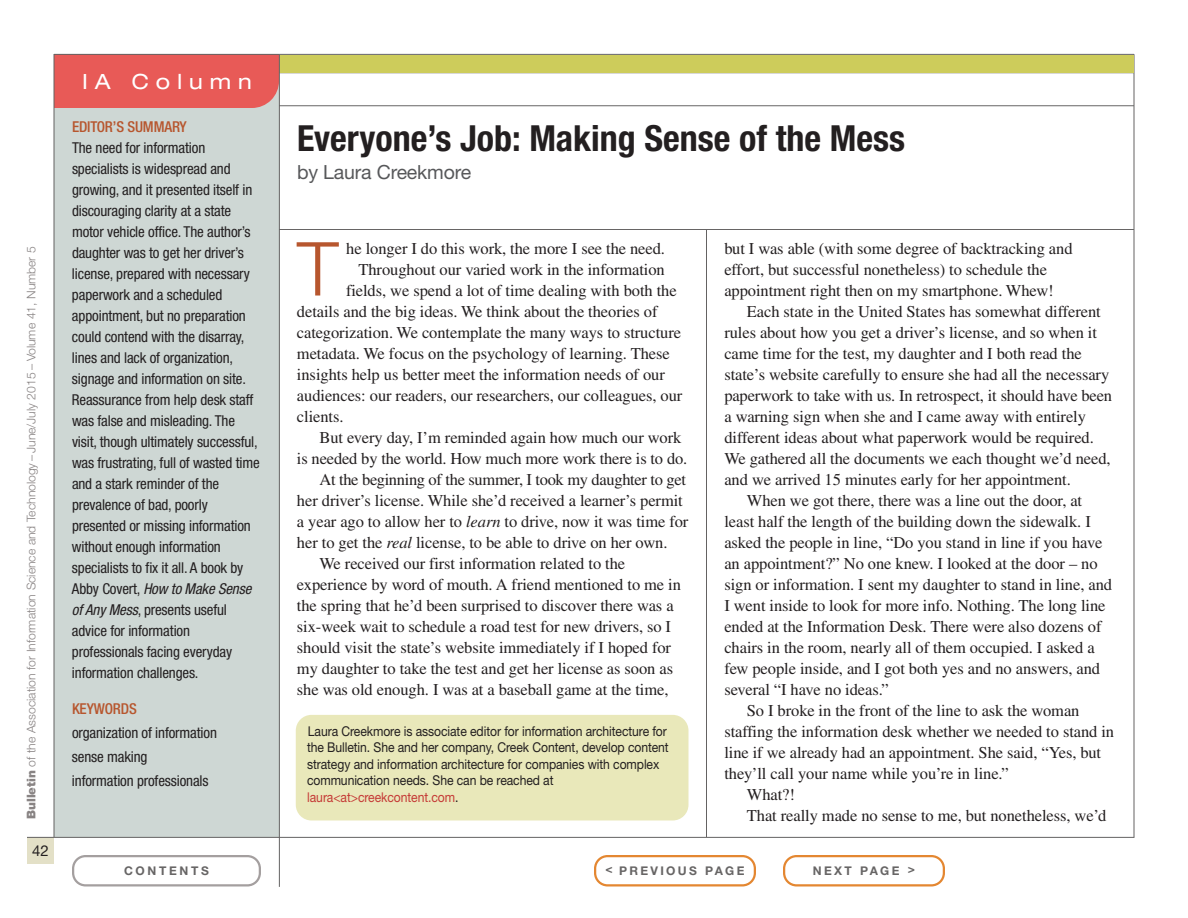
<style>
.page{position:relative;width:1188px;height:918px;background:#fff}
.page>*{position:absolute;margin:0;border:0;box-sizing:border-box;transform-origin:0 0}
.t1{font:300 74.55px "Helvetica Neue LT Std";color:#b7562e}
.t2{font:700 condensed 36px "Helvetica Neue LT Std";color:#231f20}
.t3{font:expanded 21px "Helvetica Neue LT Std";letter-spacing:.335em;color:#fff}
.t4{font:19.5px "Helvetica Neue LT Std";letter-spacing:-.01em;color:#57585a}
.t5{font:16.5px/21px "Times LT Std";letter-spacing:-.005em;color:#231f20}
.t6{font:condensed 15px/21px "Helvetica Neue LT Std";letter-spacing:-.01em;color:#231f20}
.t7{font:500 condensed 15px "Helvetica Neue LT Std";letter-spacing:-.01em;color:#b7562e}
.t8{font:15px "Helvetica Neue LT Std";color:#231f20}
.t9{font:13.5px/16.5px "Helvetica Neue LT Std";letter-spacing:-.005em;color:#231f20;scale:.9 1}
.t10{font:300 12px "Helvetica Neue LT Std";letter-spacing:-.005em;color:#888383}
.t11{font:700 12px "Helvetica Neue LT Std";letter-spacing:.195em;color:#676565}
.t12{font:700 12px "Helvetica Neue LT Std";letter-spacing:.22em;color:#676565}
.s1{font-weight:900}
.s2{font-style:italic}
.s3{color:#c53a36}
</style>
<div class="page">
<div style="left:54px;top:54px;width:225px;height:783px;background:#ced7d4"></div>
<div style="left:27px;top:837px;width:27px;height:27px;background:#e3e0c7"></div>
<svg style="left:72px;top:855px;width:189px;height:31px"></svg>
<svg style="left:783px;top:855px;width:162px;height:31px"></svg>
<svg style="left:594px;top:855px;width:162px;height:31px"></svg>
<hr style="left:27px;top:837px;width:1107px;height:1px;background:#646262">
<hr style="left:706px;top:230px;width:1px;height:607px;background:#646262">
<hr style="left:1134px;top:54px;width:1px;height:783px;background:#646262">
<hr style="left:279px;top:105px;width:855px;height:1px;background:#676565">
<hr style="left:279px;top:229px;width:855px;height:1px;background:#676565">
<div style="left:296px;top:715px;width:393px;height:105px;background:#e9e8ba;border-radius:16px"></div>
<div style="left:54px;top:55px;width:1080px;height:18px;background:#cdcc5b"></div>
<div style="left:55px;top:55px;width:224px;height:53px;background:#e85a57"></div>
<hr style="left:54px;top:54px;width:1px;height:783px;background:#646262">
<hr style="left:54px;top:54px;width:1080px;height:1px;background:#646262">
<hr style="left:279px;top:54px;width:1px;height:833px;background:#646262">
<p class="t10" style="left:27px;top:819px;width:574px;rotate:-90deg"><span class="s1">Bulletin</span> of the Association for Information Science and Technology – June/July 2015 – Volume 41, Number 5</p>
<p class="t8" style="left:32px;top:845px;width:18px">42</p>
<p class="t3" style="left:82px;top:74px;width:171px">IA Column</p>
<p class="t7" style="left:72px;top:121px;width:116px">EDITOR’S SUMMARY</p>
<p class="t6" style="left:72px;top:139px;width:189px">The need for information specialists is widespread and growing, and it presented itself in discouraging clarity at a state motor vehicle office. The author’s daughter was to get her driver’s license, prepared with necessary paperwork and a scheduled appointment, but no preparation could contend with the disarray, lines and lack of organization, signage and information on site.<br>Reassurance from help desk staff was false and misleading. The visit, though ultimately successful, was frustrating, full of wasted time and a stark reminder of the prevalence of bad, poorly presented or missing information without enough information specialists to fix it all. A book by<br>Abby Covert, <span class="s2">How to Make Sense of Any Mess</span>, presents useful advice for information professionals facing everyday information challenges.</p>
<p class="t7" style="left:72px;top:703px;width:66px">KEYWORDS</p>
<p class="t6" style="left:72px;top:722px;width:147px;line-height:24px">organization of information sense making<br>information professionals</p>
<h2 class="t2" style="left:297px;top:125px;width:610px">Everyone’s Job: Making Sense of the Mess</h2>
<p class="t4" style="left:297px;top:165px;width:176px">by Laura Creekmore</p>
<h1 class="t1" style="left:297px;top:242px;width:43px">T</h1>
<p class="t5" style="left:346px;top:239px;width:320px">he longer I do this work, the more I see the need.</p>
<p class="t5" style="left:358px;top:260px;width:308px">Throughout our varied work in the information</p>
<p class="t5" style="left:346px;top:281px;width:332px">fields, we spend a lot of time dealing with both the</p>
<p class="t5" style="left:297px;top:302px;width:362px">details and the big ideas. We think about the theories of</p>
<p class="t5" style="left:297px;top:323px;width:386px">categorization. We contemplate the many ways to structure</p>
<p class="t5" style="left:297px;top:344px;width:374px">metadata. We focus on the psychology of learning. These</p>
<p class="t5" style="left:297px;top:365px;width:369px">insights help us better meet the information needs of our</p>
<p class="t5" style="left:297px;top:386px;width:387px">audiences: our readers, our researchers, our colleagues, our</p>
<p class="t5" style="left:297px;top:407px;width:48px">clients.</p>
<p class="t5" style="left:319px;top:428px;width:363px">But every day, I’m reminded again how much our work</p>
<p class="t5" style="left:297px;top:449px;width:392px">is needed by the world. How much more work there is to do.</p>
<p class="t5" style="left:319px;top:470px;width:368px">At the beginning of the summer, I took my daughter to get</p>
<p class="t5" style="left:297px;top:491px;width:387px">her driver’s license. While she’d received a learner’s permit</p>
<p class="t5" style="left:297px;top:512px;width:393px">a year ago to allow her to <span class="s2">learn</span> to drive, now it was time for</p>
<p class="t5" style="left:297px;top:533px;width:372px">her to get the <span class="s2">real</span> license, to be able to drive on her own.</p>
<p class="t5" style="left:319px;top:554px;width:307px">We received our first information related to the</p>
<p class="t5" style="left:297px;top:575px;width:386px">experience by word of mouth. A friend mentioned to me in</p>
<p class="t5" style="left:297px;top:596px;width:378px">the spring that he’d been surprised to discover there was a</p>
<p class="t5" style="left:297px;top:617px;width:376px">six-week wait to schedule a road test for new drivers, so I</p>
<p class="t5" style="left:297px;top:638px;width:376px">should visit the state’s website immediately if I hoped for</p>
<p class="t5" style="left:297px;top:659px;width:378px">my daughter to take the test and get her license as soon as</p>
<p class="t5" style="left:297px;top:680px;width:373px">she was old enough. I was at a baseball game at the time,</p>
<p class="t9" style="left:307px;top:724px;width:403px">Laura Creekmore is associate editor for information architecture for the Bulletin. She and her company, Creek Content, develop content strategy and information architecture for companies with complex communication needs. She can be reached at <span class="s3">laura&lt;at&gt;creekcontent.com</span>.</p>
<p class="t5" style="left:724px;top:239px;width:350px">but I was able (with some degree of backtracking and effort, but successful nonetheless) to schedule the appointment right then on my smartphone. Whew!</p>
<p class="t5" style="left:747px;top:302px;width:355px">Each state in the United States has somewhat different</p>
<p class="t5" style="left:724px;top:323px;width:374px">rules about how you get a driver’s license, and so when it</p>
<p class="t5" style="left:724px;top:344px;width:359px">came time for the test, my daughter and I both read the</p>
<p class="t5" style="left:724px;top:365px;width:386px">state’s website carefully to ensure she had all the necessary</p>
<p class="t5" style="left:724px;top:386px;width:389px">paperwork to take with us. In retrospect, it should have been</p>
<p class="t5" style="left:724px;top:407px;width:363px">a warning sign when she and I came away with entirely</p>
<p class="t5" style="left:724px;top:428px;width:371px">different ideas about what paperwork would be required.</p>
<p class="t5" style="left:724px;top:449px;width:388px">We gathered all the documents we each thought we’d need,</p>
<p class="t5" style="left:724px;top:470px;width:348px">and we arrived 15 minutes early for her appointment.</p>
<p class="t5" style="left:747px;top:491px;width:337px">When we got there, there was a line out the door, at</p>
<p class="t5" style="left:724px;top:512px;width:368px">least half the length of the building down the sidewalk. I</p>
<p class="t5" style="left:724px;top:533px;width:379px">asked the people in line, “Do you stand in line if you have</p>
<p class="t5" style="left:724px;top:554px;width:375px">an appointment?” No one knew. I looked at the door – no</p>
<p class="t5" style="left:724px;top:575px;width:389px">sign or information. I sent my daughter to stand in line, and</p>
<p class="t5" style="left:724px;top:596px;width:383px">I went inside to look for more info. Nothing. The long line</p>
<p class="t5" style="left:724px;top:617px;width:379px">ended at the Information Desk. There were also dozens of</p>
<p class="t5" style="left:724px;top:638px;width:372px">chairs in the room, nearly all of them occupied. I asked a</p>
<p class="t5" style="left:724px;top:659px;width:377px">few people inside, and I got both yes and no answers, and</p>
<p class="t5" style="left:724px;top:680px;width:166px">several “I have no ideas.”</p>
<p class="t5" style="left:747px;top:701px;width:334px">So I broke in the front of the line to ask the woman</p>
<p class="t5" style="left:724px;top:722px;width:391px">staffing the information desk whether we needed to stand in</p>
<p class="t5" style="left:724px;top:743px;width:378px">line if we already had an appointment. She said, “Yes, but</p>
<p class="t5" style="left:724px;top:764px;width:286px">they’ll call your name while you’re in line.”</p>
<p class="t5" style="left:747px;top:785px;width:50px">What?!</p>
<p class="t5" style="left:747px;top:806px;width:361px">That really made no sense to me, but nonetheless, we’d</p>
<p class="t12" style="left:124px;top:866px;width:86px">CONTENTS</p>
<p class="t11" style="left:606px;top:866px;width:140px">&lt; PREVIOUS PAGE</p>
<p class="t11" style="left:813px;top:866px;width:104px">NEXT PAGE &gt;</p>
</div>
